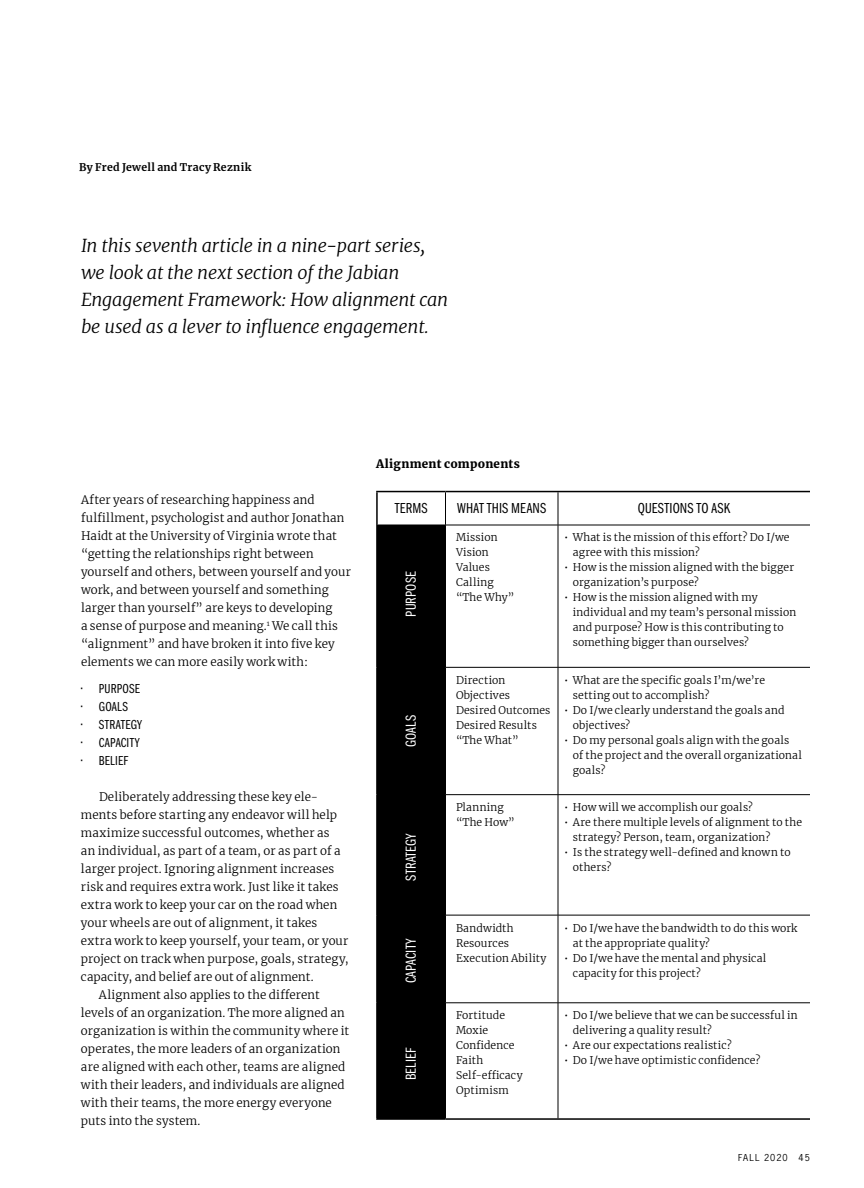
<style>
.page{position:relative;width:864px;height:1188px;background:#fff}
.page>*{position:absolute;margin:0;border:0;box-sizing:border-box;transform-origin:0 0}
.t1{font:italic 300 18px/27px "Merriweather";letter-spacing:-.015em;color:#000}
.t2{font:15px "ITC Franklin Gothic Std Bk Cp";letter-spacing:.01em;color:#fff}
.t3{font:15px "ITC Franklin Gothic Std Bk Cp";letter-spacing:.01em;color:#000}
.t4{font:13.5px "ITC Franklin Gothic Std Bk Cp";letter-spacing:.02em;color:#000}
.t5{font:300 11.7px/18px "Merriweather";letter-spacing:.015em;color:#000}
.t6{font:900 11.7px "Merriweather";letter-spacing:.02em;color:#000}
.t7{font:300 10.5px/15px "Merriweather";letter-spacing:.015em;color:#000}
.t8{font:700 10.5px "Merriweather";letter-spacing:.03em;color:#000}
.t9{font:9px "News Gothic Std";letter-spacing:.115em;color:#000}
</style>
<div class="page">
<div style="left:378px;top:526px;width:67px;height:592px;background:#000"></div>
<hr style="left:376px;top:525px;width:2px;height:142px;background:#000">
<hr style="left:376px;top:667px;width:2px;height:128px;background:#000">
<hr style="left:376px;top:795px;width:2px;height:120px;background:#000">
<hr style="left:376px;top:915px;width:2px;height:88px;background:#000">
<hr style="left:376px;top:1003px;width:2px;height:115px;background:#000">
<hr style="left:376px;top:1118px;width:70px;height:2px;background:#000">
<hr style="left:446px;top:1118px;width:112px;height:2px;background:#000">
<hr style="left:558px;top:1118px;width:252px;height:2px;background:#000">
<hr style="left:376px;top:492px;width:2px;height:33px;background:#000">
<hr style="left:376px;top:491px;width:70px;height:1px;background:#000">
<hr style="left:446px;top:491px;width:112px;height:1px;background:#000">
<hr style="left:558px;top:491px;width:252px;height:1px;background:#000">
<hr style="left:445px;top:492px;width:1px;height:33px;background:#000">
<hr style="left:558px;top:492px;width:1px;height:33px;background:#000">
<hr style="left:378px;top:525px;width:68px;height:1px;background:#000">
<hr style="left:446px;top:525px;width:112px;height:1px;background:#000">
<hr style="left:445px;top:525px;width:1px;height:142px;background:#000">
<hr style="left:558px;top:525px;width:252px;height:1px;background:#000">
<hr style="left:558px;top:525px;width:1px;height:142px;background:#000">
<hr style="left:378px;top:667px;width:68px;height:1px;background:#000">
<hr style="left:446px;top:667px;width:112px;height:1px;background:#000">
<hr style="left:445px;top:668px;width:1px;height:126px;background:#000">
<hr style="left:558px;top:667px;width:252px;height:1px;background:#000">
<hr style="left:558px;top:668px;width:1px;height:126px;background:#000">
<hr style="left:378px;top:794px;width:68px;height:1px;background:#000">
<hr style="left:446px;top:794px;width:112px;height:1px;background:#000">
<hr style="left:445px;top:795px;width:1px;height:120px;background:#000">
<hr style="left:558px;top:794px;width:252px;height:1px;background:#000">
<hr style="left:558px;top:795px;width:1px;height:120px;background:#000">
<hr style="left:378px;top:915px;width:68px;height:1px;background:#000">
<hr style="left:446px;top:915px;width:112px;height:1px;background:#000">
<hr style="left:445px;top:915px;width:1px;height:88px;background:#000">
<hr style="left:558px;top:915px;width:252px;height:1px;background:#000">
<hr style="left:558px;top:915px;width:1px;height:88px;background:#000">
<hr style="left:378px;top:1003px;width:68px;height:1px;background:#000">
<hr style="left:446px;top:1003px;width:112px;height:1px;background:#000">
<hr style="left:445px;top:1003px;width:1px;height:115px;background:#000">
<hr style="left:558px;top:1003px;width:252px;height:1px;background:#000">
<hr style="left:558px;top:1003px;width:1px;height:115px;background:#000">
<p class="t8" style="left:79px;top:160px;width:174px">By Fred Jewell and Tracy Reznik</p>
<h1 class="t1" style="left:81px;top:231px;width:369px">In this seventh article in a nine-part series, we look at the next section of the Jabian Engagement Framework: How alignment can be used as a lever to influence engagement.</h1>
<p class="t5" style="left:81px;top:490px;width:271px">After years of researching happiness and fulfillment, psychologist and author Jonathan Haidt at the University of Virginia wrote that “getting the relationships right between yourself and others, between yourself and your work, and between yourself and something larger than yourself” are keys to developing<br>a sense of purpose and meaning.<sup>1</sup> We call this “alignment” and have broken it into five key elements we can more easily work with:</p>
<p class="t4" style="left:81px;top:681px;width:60px">• PURPOSE</p>
<p class="t4" style="left:81px;top:699px;width:48px">• GOALS</p>
<p class="t4" style="left:81px;top:717px;width:63px">• STRATEGY</p>
<p class="t4" style="left:81px;top:735px;width:60px">• CAPACITY</p>
<p class="t4" style="left:81px;top:753px;width:49px">• BELIEF</p>
<p class="t5" style="left:99px;top:787px;width:221px">Deliberately addressing these key ele-</p>
<p class="t5" style="left:81px;top:805px;width:258px">ments before starting any endeavor will help</p>
<p class="t5" style="left:81px;top:823px;width:250px">maximize successful outcomes, whether as</p>
<p class="t5" style="left:81px;top:841px;width:261px">an individual, as part of a team, or as part of a</p>
<p class="t5" style="left:81px;top:859px;width:255px">larger project. Ignoring alignment increases</p>
<p class="t5" style="left:81px;top:877px;width:259px">risk and requires extra work. Just like it takes</p>
<p class="t5" style="left:81px;top:895px;width:258px">extra work to keep your car on the road when</p>
<p class="t5" style="left:81px;top:913px;width:238px">your wheels are out of alignment, it takes</p>
<p class="t5" style="left:81px;top:931px;width:269px">extra work to keep yourself, your team, or your</p>
<p class="t5" style="left:81px;top:949px;width:269px">project on track when purpose, goals, strategy,</p>
<p class="t5" style="left:81px;top:967px;width:234px">capacity, and belief are out of alignment.</p>
<p class="t5" style="left:99px;top:985px;width:222px">Alignment also applies to the different</p>
<p class="t5" style="left:81px;top:1003px;width:265px">levels of an organization. The more aligned an</p>
<p class="t5" style="left:81px;top:1021px;width:270px">organization is within the community where it</p>
<p class="t5" style="left:81px;top:1039px;width:261px">operates, the more leaders of an organization</p>
<p class="t5" style="left:81px;top:1057px;width:266px">are aligned with each other, teams are aligned</p>
<p class="t5" style="left:81px;top:1075px;width:265px">with their leaders, and individuals are aligned</p>
<p class="t5" style="left:81px;top:1093px;width:252px">with their teams, the more energy everyone</p>
<p class="t5" style="left:81px;top:1111px;width:121px">puts into the system.</p>
<p class="t6" style="left:376px;top:456px;width:145px">Alignment components</p>
<p class="t3" style="left:395px;top:500px;width:34px">TERMS</p>
<p class="t3" style="left:457px;top:500px;width:91px">WHAT THIS MEANS</p>
<p class="t3" style="left:638px;top:500px;width:94px">QUESTIONS TO ASK</p>
<p class="t7" style="left:456px;top:530px;width:60px">Mission<br>Vision<br>Values<br>Calling “The Why”</p>
<p class="t7" style="left:573px;top:530px;width:218px;text-indent:-9px">• What is the mission of this effort? Do I/we agree with this mission?</p>
<p class="t7" style="left:573px;top:560px;width:223px;text-indent:-9px">• How is the mission aligned with the bigger organization’s purpose?</p>
<p class="t7" style="left:573px;top:590px;width:225px;text-indent:-9px">• How is the mission aligned with my individual and my team’s personal mission and purpose? How is this contributing to something bigger than ourselves?</p>
<p class="t2" style="left:403px;top:617px;width:46px;rotate:-90deg">PURPOSE</p>
<p class="t2" style="left:403px;top:747px;width:33px;rotate:-90deg">GOALS</p>
<p class="t2" style="left:403px;top:881px;width:49px;rotate:-90deg">STRATEGY</p>
<p class="t2" style="left:403px;top:983px;width:47px;rotate:-90deg">CAPACITY</p>
<p class="t2" style="left:403px;top:1080px;width:34px;rotate:-90deg">BELIEF</p>
<p class="t7" style="left:456px;top:672px;width:96px">Direction<br>Objectives<br>Desired Outcomes<br>Desired Results “The What”</p>
<p class="t7" style="left:573px;top:672px;width:194px;text-indent:-9px">• What are the specific goals I’m/we’re setting out to accomplish?</p>
<p class="t7" style="left:573px;top:702px;width:213px;text-indent:-9px">• Do I/we clearly understand the goals and objectives?</p>
<p class="t7" style="left:573px;top:732px;width:231px;text-indent:-9px">• Do my personal goals align with the goals of the project and the overall organizational goals?</p>
<p class="t7" style="left:456px;top:799px;width:60px">Planning “The How”</p>
<p class="t7" style="left:564px;top:799px;width:190px">• How will we accomplish our goals?</p>
<p class="t7" style="left:573px;top:814px;width:231px;text-indent:-9px">• Are there multiple levels of alignment to the strategy? Person, team, organization?</p>
<p class="t7" style="left:573px;top:844px;width:219px;text-indent:-9px">• Is the strategy well-defined and known to others?</p>
<p class="t7" style="left:456px;top:920px;width:92px">Bandwidth<br>Resources<br>Execution Ability</p>
<p class="t7" style="left:573px;top:920px;width:226px;text-indent:-9px">• Do I/we have the bandwidth to do this work at the appropriate quality?</p>
<p class="t7" style="left:573px;top:950px;width:195px;text-indent:-9px">• Do I/we have the mental and physical capacity for this project?</p>
<p class="t7" style="left:456px;top:1008px;width:68px">Fortitude<br>Moxie<br>Confidence<br>Faith<br>Self-efficacy<br>Optimism</p>
<p class="t7" style="left:573px;top:1008px;width:226px;text-indent:-9px">• Do I/we believe that we can be successful in delivering a quality result?</p>
<p class="t7" style="left:564px;top:1038px;width:169px">• Are our expectations realistic?</p>
<p class="t7" style="left:564px;top:1053px;width:198px">• Do I/we have optimistic confidence?</p>
<p class="t9" style="left:738px;top:1152px;width:73px">FALL 2020 45</p>
</div>
